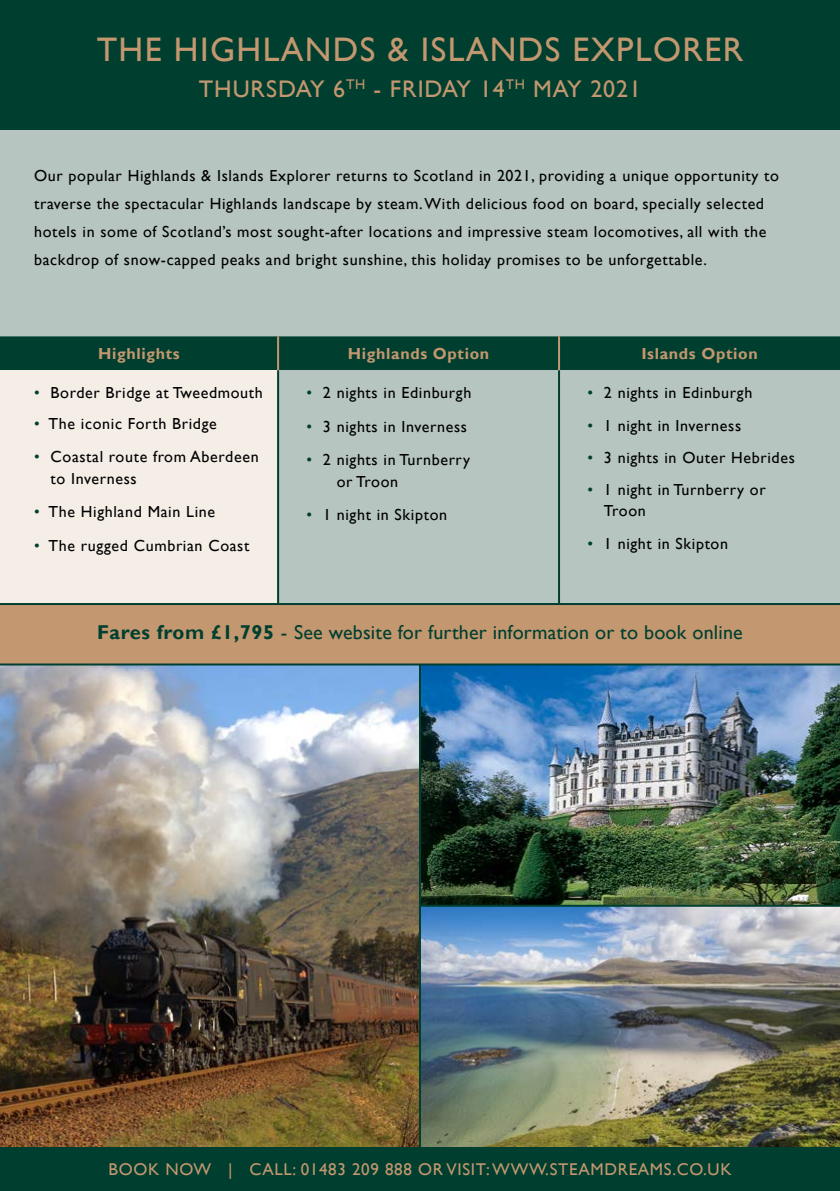
<style>
.page{position:relative;width:840px;height:1191px;background:#fff}
.page>*{position:absolute;margin:0;border:0;box-sizing:border-box;transform-origin:0 0}
.t1{font:34px "Gill Sans";letter-spacing:.04em;color:#c3976f}
.t2{font:24px "Gill Sans";letter-spacing:.04em;color:#c3976f}
.t3{font:20px "Gill Sans";letter-spacing:.01em;color:#003f2f}
.t4{font:17px "Gill Sans";letter-spacing:.04em;color:#c3976f}
.t5{font:16px/28px "Gill Sans";letter-spacing:.04em;color:#000}
.t6{font:700 16px "Gill Sans";letter-spacing:.04em;color:#c3976f}
.s1{color:#003f2f}
.s2{font-weight:700}
</style>
<div class="page">
<div style="left:0;top:336px;width:839px;height:34px;background:#003f2f"></div>
<div style="left:0;top:370px;width:278px;height:233px;background:#f5eee7"></div>
<div style="left:279px;top:370px;width:560px;height:233px;background:#b6c5c0"></div>
<hr style="left:277px;top:336px;width:2px;height:34px;background:#c3976f">
<hr style="left:557px;top:336px;width:2px;height:34px;background:#c3976f">
<hr style="left:277px;top:370px;width:2px;height:233px;background:#003f2f">
<hr style="left:557px;top:370px;width:2px;height:233px;background:#003f2f">
<div style="left:0;top:603px;width:839px;height:61px;background:#c3976f"></div>
<div style="left:0;top:0;width:839px;height:130px;background:#003f2f"></div>
<div style="left:0;top:130px;width:839px;height:206px;background:#b6c5c0"></div>
<img style="left:0;top:665px;width:839px;height:482px">
<hr style="left:419px;top:664px;width:2px;height:483px;background:#003f2f">
<hr style="left:420px;top:904px;width:419px;height:2px;background:#003f2f">
<hr style="left:0;top:603px;width:839px;height:2px;background:#003f2f">
<hr style="left:0;top:663px;width:839px;height:2px;background:#003f2f">
<div style="left:0;top:1147px;width:839px;height:44px;background:#003f2f"></div>
<hr style="left:839px;top:1147px;width:1px;height:44px;background:#003f2f">
<h1 class="t1" style="left:97px;top:30px;width:647px">THE HIGHLANDS &amp; ISLANDS EXPLORER</h1>
<h2 class="t2" style="left:199px;top:75px;width:444px">THURSDAY 6<sup>TH</sup> - FRIDAY 14<sup>TH</sup> MAY 2021</h2>
<p class="t5" style="left:34px;top:162px;width:746px">Our popular Highlands &amp; Islands Explorer returns to Scotland in 2021, providing a unique opportunity to traverse the spectacular Highlands landscape by steam. With delicious food on board, specially selected hotels in some of Scotland’s most sought-after locations and impressive steam locomotives, all with the backdrop of snow-capped peaks and bright sunshine, this holiday promises to be unforgettable.</p>
<p class="t6" style="left:98px;top:344px;width:83px">Highlights</p>
<p class="t6" style="left:348px;top:344px;width:143px">Highlands Option</p>
<p class="t6" style="left:641px;top:344px;width:118px">Islands Option</p>
<p class="t5" style="left:34px;top:379px;width:230px"><span class="s1">•</span> Border Bridge at Tweedmouth</p>
<p class="t5" style="left:34px;top:409px;width:184px"><span class="s1">•</span> The iconic Forth Bridge</p>
<p class="t5" style="left:50px;top:446px;width:209px;line-height:22px;text-indent:-16px"><span class="s1">•</span> Coastal route from Aberdeen to Inverness</p>
<p class="t5" style="left:34px;top:498px;width:182px"><span class="s1">•</span> The Highland Main Line</p>
<p class="t5" style="left:34px;top:531px;width:217px"><span class="s1">•</span> The rugged Cumbrian Coast</p>
<p class="t5" style="left:306px;top:379px;width:166px"><span class="s1">•</span> 2 nights in Edinburgh</p>
<p class="t5" style="left:306px;top:413px;width:162px"><span class="s1">•</span> 3 nights in Inverness</p>
<p class="t5" style="left:336px;top:449px;width:135px;line-height:22px;text-indent:-30px"><span class="s1">•</span> 2 nights in Turnberry or Troon</p>
<p class="t5" style="left:306px;top:501px;width:142px"><span class="s1">•</span> 1 night in Skipton</p>
<p class="t5" style="left:587px;top:379px;width:166px"><span class="s1">•</span> 2 nights in Edinburgh</p>
<p class="t5" style="left:587px;top:412px;width:155px"><span class="s1">•</span> 1 night in Inverness</p>
<p class="t5" style="left:587px;top:444px;width:209px"><span class="s1">•</span> 3 nights in Outer Hebrides</p>
<p class="t5" style="left:603px;top:480px;width:163px;line-height:21px;text-indent:-16px"><span class="s1">•</span> 1 night in Turnberry or<br>Troon</p>
<p class="t5" style="left:587px;top:530px;width:142px"><span class="s1">•</span> 1 night in Skipton</p>
<p class="t3" style="left:97px;top:621px;width:646px"><span class="s2">Fares from £1,795</span> - See website for further information or to book online</p>
<p class="t4" style="left:108px;top:1159px;width:624px">BOOK NOW | CALL: 01483 209 888 OR VISIT: WWW.STEAMDREAMS.CO.UK</p>
</div>
